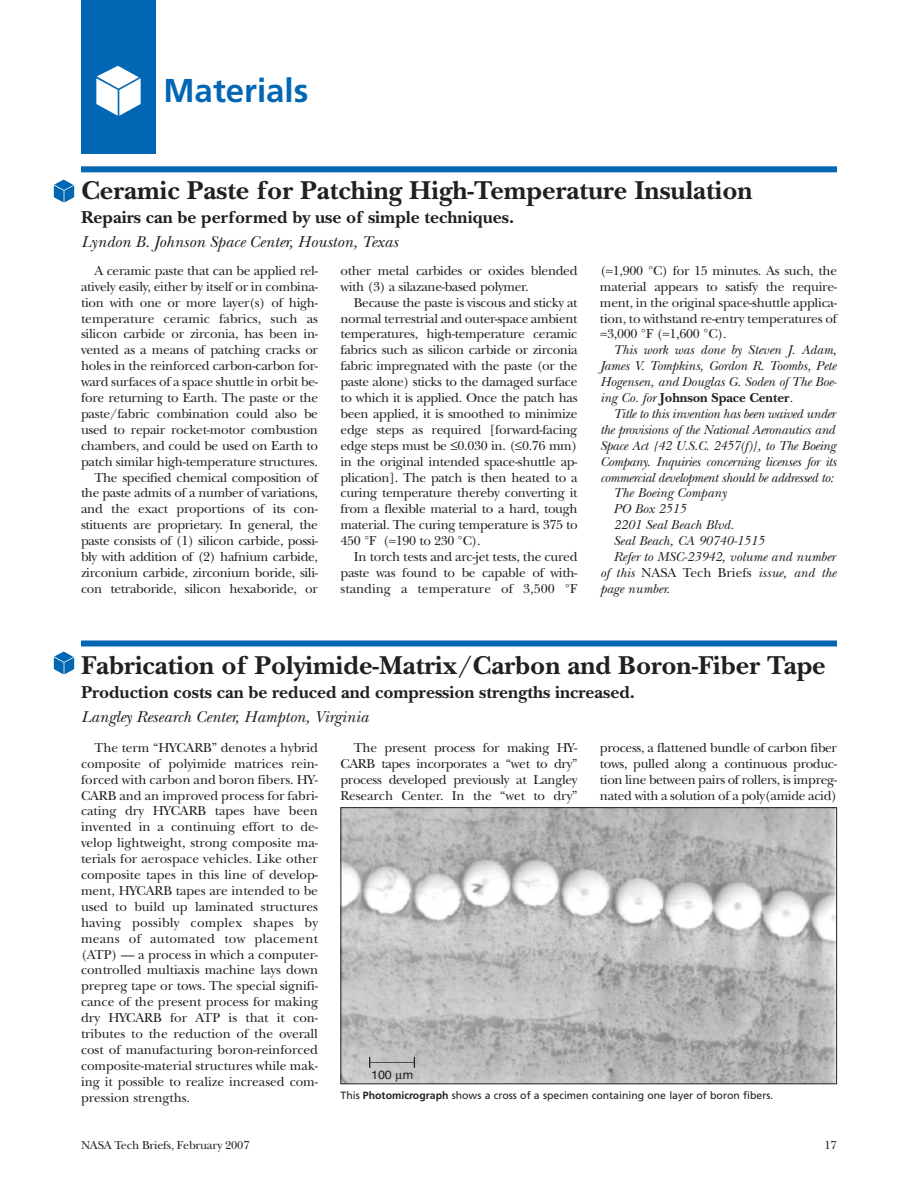
<style>
.page{position:relative;width:918px;height:1188px;background:#fff}
.page>*{position:absolute;margin:0;border:0;box-sizing:border-box;transform-origin:0 0}
.t1{font:700 33px "Frutiger";color:#0166b3}
.t2{font:700 27px "New Baskerville";color:#231f20}
.t3{font:700 18px "New Baskerville";color:#231f20}
.t4{font:italic 16.5px "New Baskerville";color:#231f20}
.t5{font:13.5px/15.9px "New Baskerville";letter-spacing:-.02em;color:#231f20;text-align:justify}
.t6{font:italic 13.5px/15.9px "New Baskerville";letter-spacing:-.025em;color:#231f20;text-align:justify}
.t7{font:italic 13.5px "New Baskerville";color:#231f20}
.t8{font:12px "New Baskerville";letter-spacing:-.015em;color:#231f20}
.t9{font:12px "Helvetica";color:#231f20;scale:1.04 1}
.t10{font:10.5px "Frutiger";color:#231f20}
.s1{font-weight:700;font-style:normal}
.s2{font-style:normal}
.s3{font-weight:700}
</style>
<div class="page">
<div style="left:81px;top:0;width:75px;height:153px;background:#0166b3"></div>
<svg style="left:96px;top:66px;width:45px;height:50px"></svg>
<div style="left:81px;top:166px;width:756px;height:6px;background:#0166b3"></div>
<svg style="left:54px;top:180px;width:20px;height:23px"></svg>
<div style="left:81px;top:640px;width:756px;height:6px;background:#0166b3"></div>
<img style="left:342px;top:809px;width:493px;height:273px">
<hr style="left:370px;top:1062px;width:44px;height:1px;background:#231f20">
<div style="left:340px;top:807px;width:497px;height:277px;border:1px solid #231f20"></div>
<svg style="left:54px;top:652px;width:20px;height:22px"></svg>
<svg style="left:396px;top:1073px;width:7px;height:9px"></svg>
<h1 class="t1" style="left:164px;top:77px;width:146px">Materials</h1>
<h2 class="t2" style="left:81px;top:182px;width:673px">Ceramic Paste for Patching High-Temperature Insulation</h2>
<h3 class="t3" style="left:81px;top:212px;width:435px">Repairs can be performed by use of simple techniques.</h3>
<p class="t4" style="left:81px;top:236px;width:319px">Lyndon B. Johnson Space Center, Houston, Texas</p>
<p class="t5" style="left:81px;top:264px;width:239px;text-align:right">A ceramic paste that can be applied rel&shy;atively easily, either by itself or in combina&shy;tion with one or more layer(s) of high&shy;temperature ceramic fabrics, such as silicon carbide or zirconia, has been in&shy;vented as a means of patching cracks or holes in the reinforced carbon-carbon for&shy;ward surfaces of a space shuttle in orbit be&shy;fore returning to Earth. The paste or the paste/fabric combination could also be used to repair rocket-motor combustion chambers, and could be used on Earth to patch similar high-temperature structures.<br>The specified chemical composition of the paste admits of a number of variations, and the exact proportions of its con&shy;stituents are proprietary. In general, the paste consists of (1) silicon carbide, possi&shy;bly with addition of (2) hafnium carbide, zirconium carbide, zirconium boride, sili&shy;con tetraboride, silicon hexaboride, or</p>
<p class="t5" style="left:340px;top:264px;width:239px">other metal carbides or oxides blended with (3) a silazane-based polymer.</p>
<p class="t5" style="left:340px;top:296px;width:239px;text-indent:14px">Because the paste is viscous and sticky at normal terrestrial and outer-space ambient temperatures, high-temperature ceramic fabrics such as silicon carbide or zirconia fabric impregnated with the paste (or the paste alone) sticks to the damaged surface to which it is applied. Once the patch has been applied, it is smoothed to minimize edge steps as required [forward-facing edge steps must be ≤0.030 in. (≤0.76 mm) in the original intended space-shuttle ap&shy;plication]. The patch is then heated to a curing temperature thereby converting it from a flexible material to a hard, tough material. The curing temperature is 375 to 450 °F (≈190 to 230 °C).</p>
<p class="t5" style="left:340px;top:550px;width:239px;text-indent:14px">In torch tests and arc-jet tests, the cured paste was found to be capable of with&shy;standing a temperature of 3,500 °F</p>
<p class="t5" style="left:600px;top:264px;width:239px">(≈1,900 °C) for 15 minutes. As such, the material appears to satisfy the require&shy;ment, in the original space-shuttle applica&shy;tion, to withstand re-entry temperatures of ≈3,000 °F (≈1,600 °C).</p>
<p class="t6" style="left:600px;top:344px;width:238px;text-indent:14px">This work was done by Steven J. Adam, James V. Tompkins, Gordon R. Toombs, Pete Hogensen, and Douglas G. Soden of The Boe&shy;ing Co. for <span class="s1">Johnson Space Center</span>.</p>
<p class="t6" style="left:614px;top:407px;width:224px">Title to this invention has been waived under</p>
<p class="t6" style="left:600px;top:423px;width:237px">the provisions of the National Aeronautics and</p>
<p class="t6" style="left:600px;top:439px;width:237px">Space Act {42 U.S.C. 2457(f)}, to The Boeing</p>
<p class="t6" style="left:600px;top:455px;width:238px">Company. Inquiries concerning licenses for its</p>
<p class="t6" style="left:600px;top:471px;width:235px">commercial development should be addressed to:</p>
<p class="t7" style="left:614px;top:488px;width:115px">The Boeing Company</p>
<p class="t7" style="left:614px;top:504px;width:74px">PO Box 2515</p>
<p class="t7" style="left:614px;top:520px;width:122px">2201 Seal Beach Blvd.</p>
<p class="t7" style="left:614px;top:536px;width:153px">Seal Beach, CA 90740-1515</p>
<p class="t7" style="left:614px;top:552px;width:224px">Refer to MSC-23942, volume and number</p>
<p class="t7" style="left:600px;top:568px;width:238px">of this <span class="s2">NASA Tech Briefs</span> issue, and the</p>
<p class="t7" style="left:600px;top:584px;width:71px">page number.</p>
<h2 class="t2" style="left:81px;top:656px;width:746px">Fabrication of Polyimide-Matrix/Carbon and Boron-Fiber Tape</h2>
<h3 class="t3" style="left:81px;top:686px;width:555px">Production costs can be reduced and compression strengths increased.</h3>
<p class="t4" style="left:81px;top:710px;width:289px">Langley Research Center, Hampton, Virginia</p>
<p class="t5" style="left:81px;top:741px;width:239px;text-indent:14px">The term “HYCARB” denotes a hybrid composite of polyimide matrices rein&shy;forced with carbon and boron fibers. HY-CARB and an improved process for fabri&shy;cating dry HYCARB tapes have been invented in a continuing effort to de&shy;velop lightweight, strong composite ma&shy;terials for aerospace vehicles. Like other composite tapes in this line of develop&shy;ment, HYCARB tapes are intended to be used to build up laminated structures having possibly complex shapes by means of automated tow placement (ATP) — a process in which a computer&shy;controlled multiaxis machine lays down prepreg tape or tows. The special signifi&shy;cance of the present process for making dry HYCARB for ATP is that it con&shy;tributes to the reduction of the overall cost of manufacturing boron-reinforced composite-material structures while mak&shy;ing it possible to realize increased com&shy;pression strengths.</p>
<p class="t5" style="left:340px;top:741px;width:239px;text-indent:14px">The present process for making HY-CARB tapes incorporates a “wet to dry” process developed previously at Langley Research Center. In the “wet to dry”</p>
<p class="t5" style="left:600px;top:741px;width:239px">process, a flattened bundle of carbon fiber tows, pulled along a continuous produc&shy;tion line between pairs of rollers, is impreg&shy;nated with a solution of a poly(amide acid)</p>
<p class="t9" style="left:371px;top:1071px;width:42px">100 m</p>
<p class="t10" style="left:340px;top:1092px;width:435px">This <span class="s3">Photomicrograph</span> shows a cross of a specimen containing one layer of boron fibers.</p>
<p class="t8" style="left:81px;top:1141px;width:170px">NASA Tech Briefs, February 2007</p>
<p class="t8" style="left:824px;top:1141px;width:14px">17</p>
</div>
